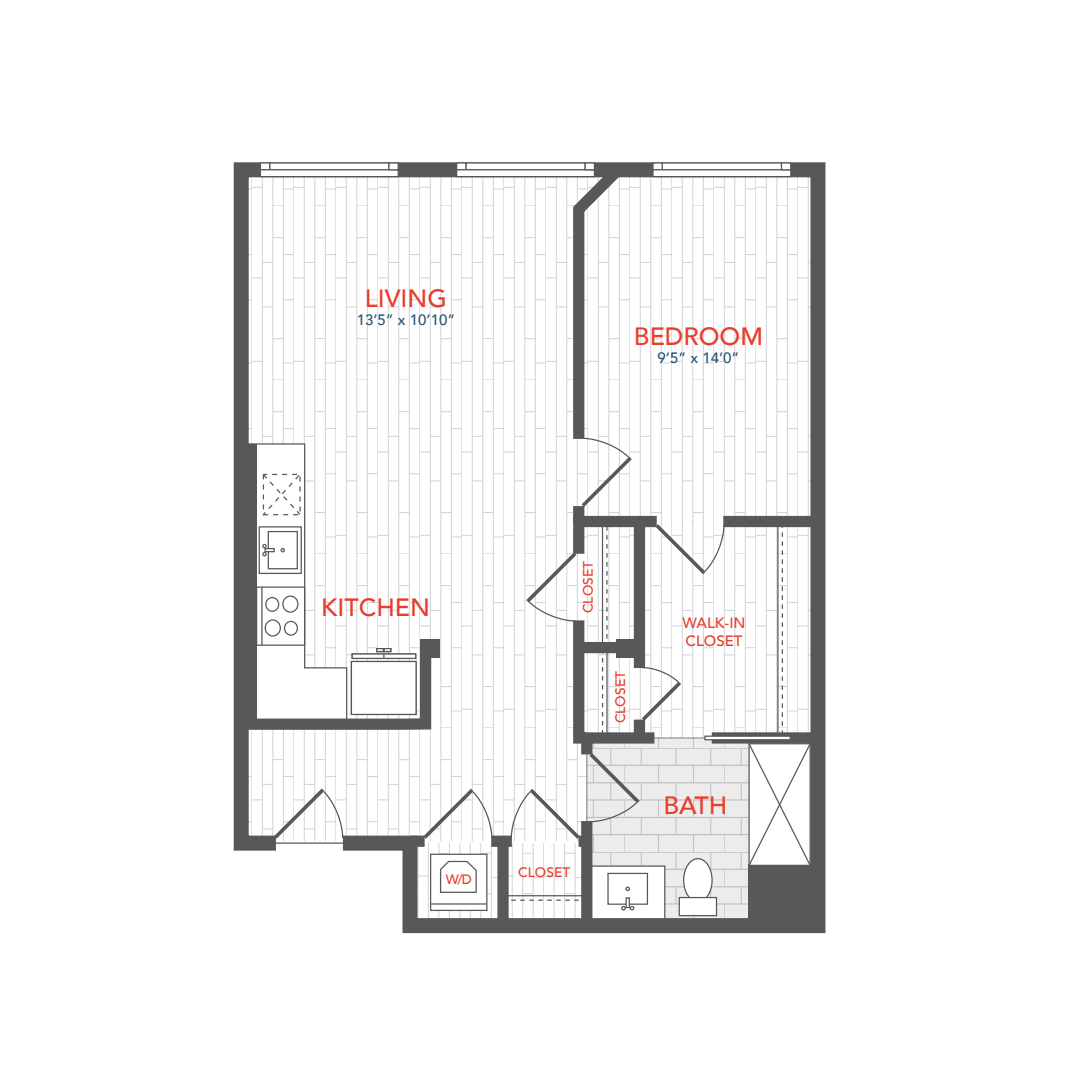
<style>
.page{position:relative;width:1080px;height:1080px;background:#fff}
.page>*{position:absolute;margin:0;border:0;box-sizing:border-box;transform-origin:0 0}
.t1{font:500 25px "Avenir";color:#e83d2d}
.t2{font:500 15px "Avenir";color:#245372}
.t3{font:500 15px/18px "Avenir";color:#e83d2d}
.t4{font:500 13.75px "Avenir";color:#e83d2d}
.t5{font:500 13.5px "Avenir";color:#e83d2d}
</style>
<div class="page">
<svg style="left:233px;top:162px;width:593px;height:772px"></svg>
<div style="left:712px;top:732px;width:105px;height:12px;background:#57585a"></div>
<div style="left:723px;top:516px;width:94px;height:11px;background:#57585a"></div>
<hr style="left:502px;top:895px;width:84px;height:1px;background:#57585a">
<svg style="left:502px;top:900px;width:79px;height:1px"></svg>
<hr style="left:777px;top:521px;width:2px;height:214px;background:#57585a">
<svg style="left:782px;top:527px;width:1px;height:205px"></svg>
<div style="left:581px;top:821px;width:11px;height:105px;background:#57585a"></div>
<div style="left:420px;top:640px;width:20px;height:18px;background:#57585a"></div>
<svg style="left:270px;top:785px;width:74px;height:57px"></svg>
<svg style="left:725px;top:736px;width:65px;height:4px"></svg>
<svg style="left:420px;top:785px;width:73px;height:58px"></svg>
<svg style="left:510px;top:162px;width:215px;height:681px"></svg>
<div style="left:662px;top:162px;width:120px;height:8px;background:#fff;border:1px solid #57585a"></div>
<div style="left:652px;top:162px;width:11px;height:8px;background:#fff;border:1px solid #57585a"></div>
<div style="left:652px;top:169px;width:139px;height:8px;background:#fff;border:1px solid #57585a"></div>
<div style="left:781px;top:162px;width:10px;height:8px;background:#fff;border:1px solid #57585a"></div>
<div style="left:465px;top:162px;width:121px;height:8px;background:#fff;border:1px solid #57585a"></div>
<div style="left:456px;top:162px;width:11px;height:8px;background:#fff;border:1px solid #57585a"></div>
<div style="left:456px;top:169px;width:139px;height:8px;background:#fff;border:1px solid #57585a"></div>
<div style="left:585px;top:162px;width:10px;height:8px;background:#fff;border:1px solid #57585a"></div>
<div style="left:269px;top:162px;width:121px;height:8px;background:#fff;border:1px solid #57585a"></div>
<div style="left:260px;top:162px;width:10px;height:8px;background:#fff;border:1px solid #57585a"></div>
<div style="left:260px;top:169px;width:139px;height:8px;background:#fff;border:1px solid #57585a"></div>
<div style="left:388px;top:162px;width:11px;height:8px;background:#fff;border:1px solid #57585a"></div>
<svg style="left:233px;top:443px;width:204px;height:292px"></svg>
<svg style="left:607px;top:872px;width:42px;height:39px"></svg>
<div style="left:684px;top:859px;width:28px;height:43px;background:#fff;border-radius:50%"></div>
<div style="left:683px;top:858px;width:30px;height:44px;border:1px solid #57585a;border-radius:50%"></div>
<div style="left:679px;top:897px;width:38px;height:19px;background:#fff;border:1px solid #57585a"></div>
<svg style="left:747px;top:743px;width:65px;height:124px"></svg>
<div style="left:430px;top:854px;width:57px;height:57px;background:#fff;border:1px solid #57585a"></div>
<hr style="left:431px;top:903px;width:56px;height:2px;background:#57585a">
<svg style="left:440px;top:860px;width:37px;height:33px"></svg>
<p class="t1" style="left:365px;top:277px;width:83px">LIVING</p>
<p class="t2" style="left:357px;top:307px;width:100px">13’5” x 10’10”</p>
<p class="t1" style="left:634px;top:315px;width:131px">BEDROOM</p>
<p class="t2" style="left:658px;top:345px;width:83px">9’5” x 14’0”</p>
<p class="t1" style="left:321px;top:585px;width:110px">KITCHEN</p>
<p class="t5" style="left:446px;top:868px;width:27px">W/D</p>
<p class="t4" style="left:576px;top:613px;width:54px;rotate:-90deg">CLOSET</p>
<p class="t4" style="left:608px;top:723px;width:54px;rotate:-90deg">CLOSET</p>
<p class="t4" style="left:518px;top:860px;width:54px">CLOSET</p>
<p class="t3" style="left:683px;top:613px;width:64px">WALK-IN<br>CLOSET</p>
<p class="t1" style="left:664px;top:784px;width:65px">BATH</p>
</div>
